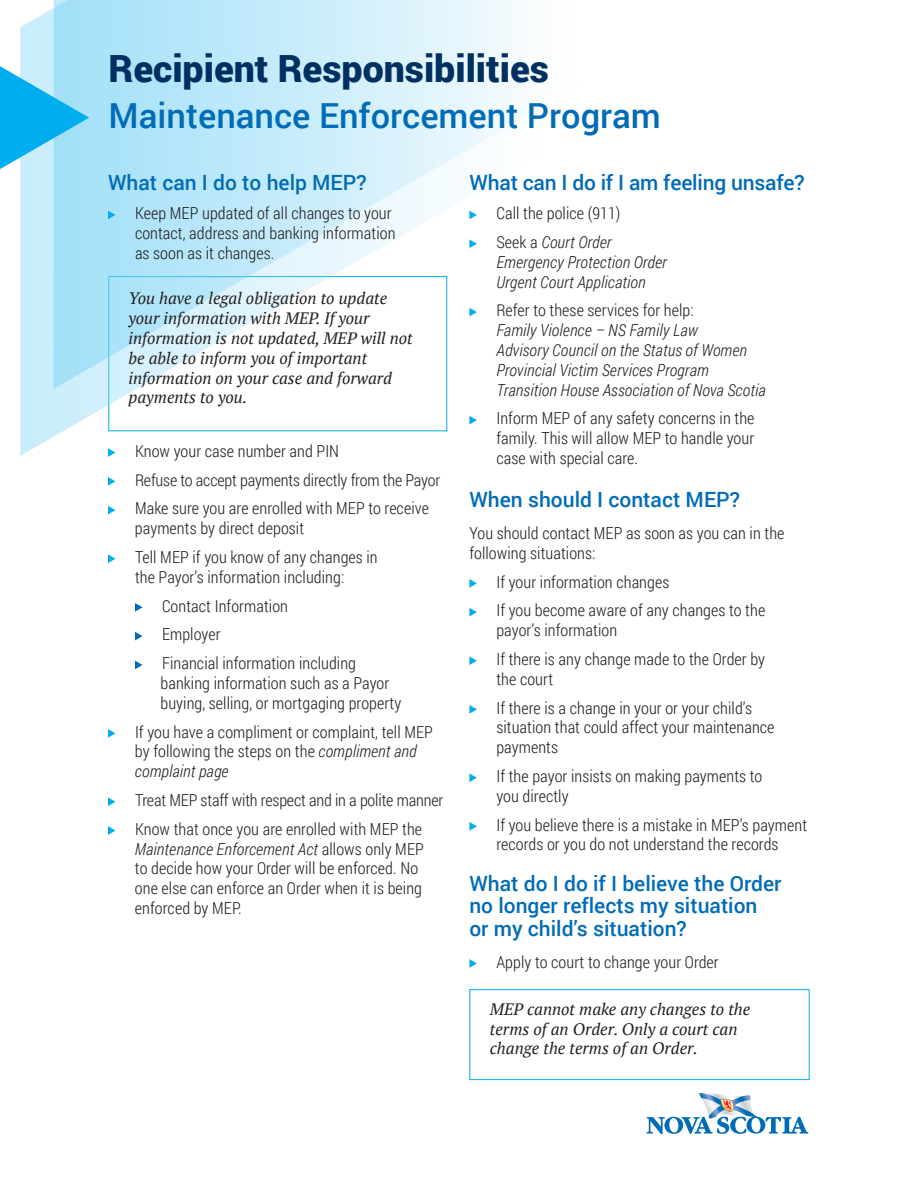
<style>
.page{position:relative;width:918px;height:1188px;background:#fff}
.page>*{position:absolute;margin:0;border:0;box-sizing:border-box;transform-origin:0 0}
.t1{font:900 37.5px "Roboto";color:#003062}
.t2{font:500 34.5px "Roboto";color:#006bb6}
.t3{font:500 21px/22.5px "Roboto";color:#006bb6}
.t4{font:300 16.5px/19.8px "Roboto Condensed";letter-spacing:.005em;color:#231f20}
.t5{font:italic 16.5px/19.8px "PT Serif";color:#231f20}
.t6{font:italic 300 16.5px/19.8px "Roboto Condensed";letter-spacing:.005em;color:#231f20}
.s1{font-style:italic}
</style>
<div class="page">
<svg style="left:20px;top:0;width:450px;height:456px"></svg>
<svg style="left:54px;top:0;width:465px;height:389px"></svg>
<svg style="left:0;top:66px;width:89px;height:103px;background:#5ac9f4"></svg>
<svg style="left:108px;top:211px;width:8px;height:8px"></svg>
<svg style="left:108px;top:448px;width:8px;height:9px"></svg>
<svg style="left:108px;top:477px;width:8px;height:9px"></svg>
<svg style="left:108px;top:506px;width:8px;height:8px"></svg>
<svg style="left:108px;top:554px;width:8px;height:9px"></svg>
<svg style="left:135px;top:603px;width:8px;height:9px"></svg>
<svg style="left:135px;top:632px;width:8px;height:8px"></svg>
<svg style="left:135px;top:661px;width:8px;height:8px"></svg>
<svg style="left:108px;top:729px;width:8px;height:9px"></svg>
<svg style="left:108px;top:797px;width:8px;height:9px"></svg>
<svg style="left:108px;top:826px;width:8px;height:9px"></svg>
<svg style="left:469px;top:211px;width:8px;height:8px"></svg>
<svg style="left:469px;top:239px;width:8px;height:9px"></svg>
<svg style="left:469px;top:308px;width:8px;height:8px"></svg>
<svg style="left:469px;top:416px;width:8px;height:8px"></svg>
<svg style="left:469px;top:579px;width:8px;height:9px"></svg>
<svg style="left:469px;top:608px;width:8px;height:8px"></svg>
<svg style="left:469px;top:656px;width:8px;height:9px"></svg>
<svg style="left:469px;top:705px;width:8px;height:9px"></svg>
<svg style="left:469px;top:773px;width:8px;height:9px"></svg>
<svg style="left:469px;top:822px;width:8px;height:9px"></svg>
<svg style="left:469px;top:959px;width:8px;height:9px"></svg>
<svg style="left:646px;top:1093px;width:162px;height:41px"></svg>
<div style="left:469px;top:989px;width:341px;height:91px;border:1px solid #00aeef"></div>
<h1 class="t1" style="left:109px;top:42px;width:442px">Recipient Responsibilities</h1>
<h2 class="t2" style="left:109px;top:92px;width:554px">Maintenance Enforcement Program</h2>
<p class="t3" style="left:108px;top:171px;width:260px">What can I do to help MEP?</p>
<p class="t4" style="left:135px;top:203px;width:262px">Keep MEP updated of all changes to your contact, address and banking information as soon as it changes.</p>
<p class="t5" style="left:129px;top:289px;width:286px">You have a legal obligation to update your information with MEP. If your information is not updated, MEP will not be able to inform you of important information on your case and forward payments to you.</p>
<p class="t4" style="left:135px;top:436px;width:307px;line-height:28.8px">Know your case number and PIN<br>Refuse to accept payments directly from the Payor<br>Make sure you are enrolled with MEP to receive</p>
<p class="t4" style="left:135px;top:513px;width:244px;line-height:28.8px">payments by direct deposit<br>Tell MEP if you know of any changes in</p>
<p class="t4" style="left:162px;top:562px;width:196px;line-height:28.8px;text-indent:-27px">the Payor’s information including:<br>Contact Information<br>Employer<br>Financial information including</p>
<p class="t4" style="left:161px;top:673px;width:242px">banking information such as a Payor buying, selling, or mortgaging property</p>
<p class="t4" style="left:135px;top:721px;width:300px">If you have a compliment or complaint, tell MEP by following the steps on the <span class="s1">compliment and complaint page</span></p>
<p class="t4" style="left:135px;top:785px;width:310px;line-height:28.8px">Treat MEP staff with respect and in a polite manner<br>Know that once you are enrolled with MEP the</p>
<p class="t4" style="left:135px;top:838px;width:290px"><span class="s1">Maintenance Enforcement Act</span> allows only MEP to decide how your Order will be enforced. No one else can enforce an Order when it is being enforced by MEP.</p>
<p class="t3" style="left:469px;top:171px;width:337px">What can I do if I am feeling unsafe?</p>
<p class="t4" style="left:496px;top:198px;width:126px;line-height:28.8px">Call the police (911)<br>Seek a <span class="s1">Court Order</span></p>
<p class="t6" style="left:496px;top:252px;width:172px">Emergency Protection Order<br>Urgent Court Application</p>
<p class="t4" style="left:496px;top:300px;width:199px">Refer to these services for help:</p>
<p class="t6" style="left:496px;top:320px;width:271px">Family Violence – NS Family Law<br>Advisory Council on the Status of Women Provincial Victim Services Program Transition House Association of Nova Scotia</p>
<p class="t4" style="left:496px;top:408px;width:260px;text-align:justify">Inform MEP of any safety concerns in the family. This will allow MEP to handle your case with special care.</p>
<p class="t3" style="left:469px;top:488px;width:272px">When should I contact MEP?</p>
<p class="t4" style="left:469px;top:523px;width:317px">You should contact MEP as soon as you can in the following situations:</p>
<p class="t4" style="left:496px;top:567px;width:270px;line-height:28.8px">If your information changes<br>If you become aware of any changes to the</p>
<p class="t4" style="left:496px;top:615px;width:270px;line-height:28.8px">payor’s information<br>If there is any change made to the Order by</p>
<p class="t4" style="left:496px;top:664px;width:257px;line-height:28.8px">the court<br>If there is a change in your or your child’s</p>
<p class="t4" style="left:496px;top:717px;width:280px">situation that could affect your maintenance payments</p>
<p class="t4" style="left:496px;top:766px;width:268px">If the payor insists on making payments to you directly</p>
<p class="t4" style="left:496px;top:814px;width:312px">If you believe there is a mistake in MEP’s payment records or you do not understand the records</p>
<p class="t3" style="left:469px;top:871px;width:314px">What do I do if I believe the Order no longer reflects my situation or my child’s situation?</p>
<p class="t4" style="left:496px;top:951px;width:224px">Apply to court to change your Order</p>
<p class="t5" style="left:490px;top:999px;width:262px">MEP cannot make any changes to the terms of an Order. Only a court can change the terms of an Order.</p>
</div>
